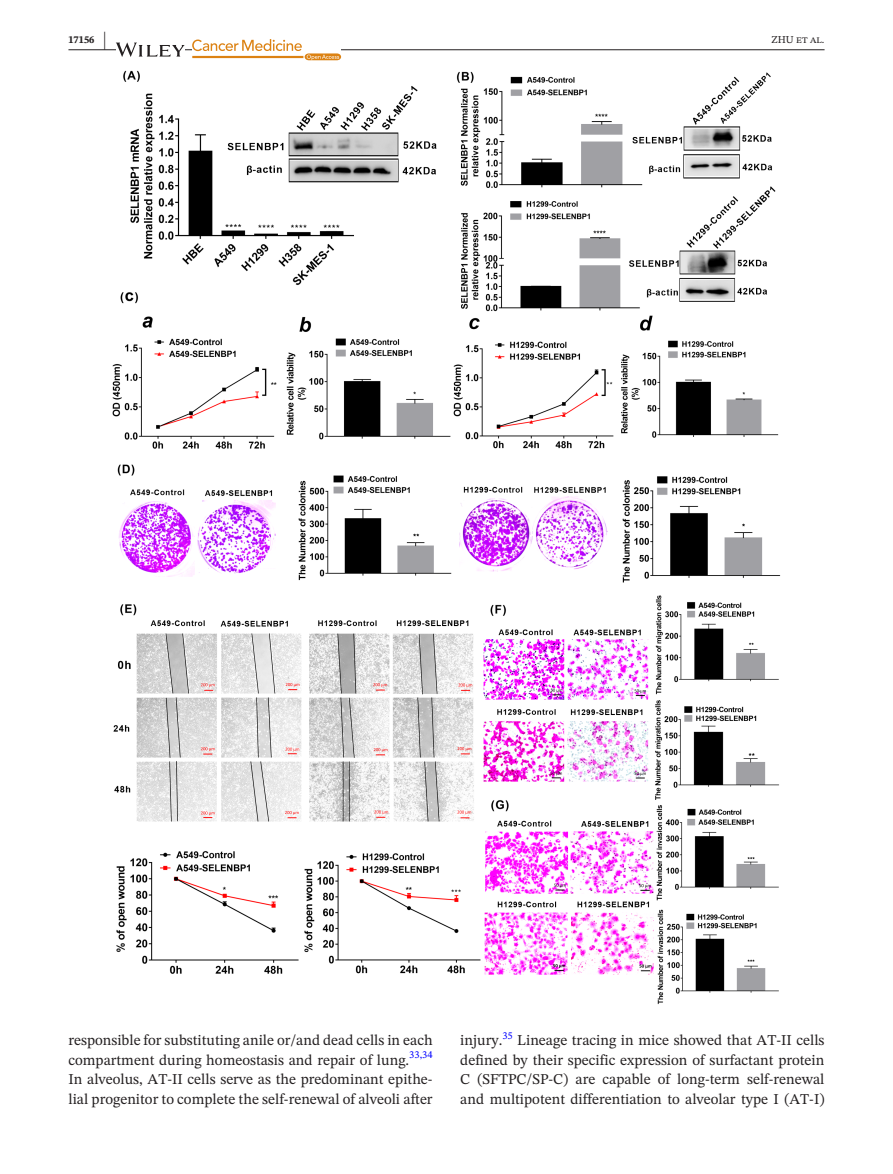
<style>
.page{position:relative;width:893px;height:1174px;background:#fff}
.page>*{position:absolute;margin:0;border:0;box-sizing:border-box;transform-origin:0 0}
.t1{font:15px/19.5px "STIX Two Text";color:#231f20}
.t2{font:10.5px "STIX Two Text";color:#231f20}
.t3{font:10.5px "STIX Two Text";color:#00f}
.t4{font:700 10.5px "STIX Two Text";color:#231f20}
.s1{font-size:21px}
</style>
<div class="page">
<hr style="left:68px;top:49px;width:756px;height:1px;background:#231f20">
<svg style="left:116px;top:43px;width:69px;height:14px"></svg>
<svg style="left:192px;top:39px;width:149px;height:21px"></svg>
<img style="left:113px;top:70px;width:667px;height:934px">
<p class="t4" style="left:68px;top:32px;width:39px">17156 <span class="s1">|</span></p>
<p class="t2" style="left:771px;top:32px;width:54px">ZHU et al.</p>
<p class="t1" style="left:68px;top:1030px;width:366px">responsible for substituting anile or/and dead cells in each compartment during homeostasis and repair of lung.</p>
<p class="t3" style="left:409px;top:1047px;width:25px">33,34</p>
<p class="t1" style="left:68px;top:1069px;width:366px">In alveolus, AT-II cells serve as the predominant epithe&shy;lial progenitor to complete the self-renewal of alveoli after</p>
<p class="t1" style="left:460px;top:1030px;width:44px">injury.</p>
<p class="t3" style="left:502px;top:1027px;width:12px">35</p>
<p class="t1" style="left:460px;top:1030px;width:366px;text-align:justify;text-indent:57px">Lineage tracing in mice showed that AT-II cells defined by their specific expression of surfactant protein C (SFTPC/SP-C) are capable of long-term self-renewal and multipotent differentiation to alveolar type I (AT-I)</p>
</div>
